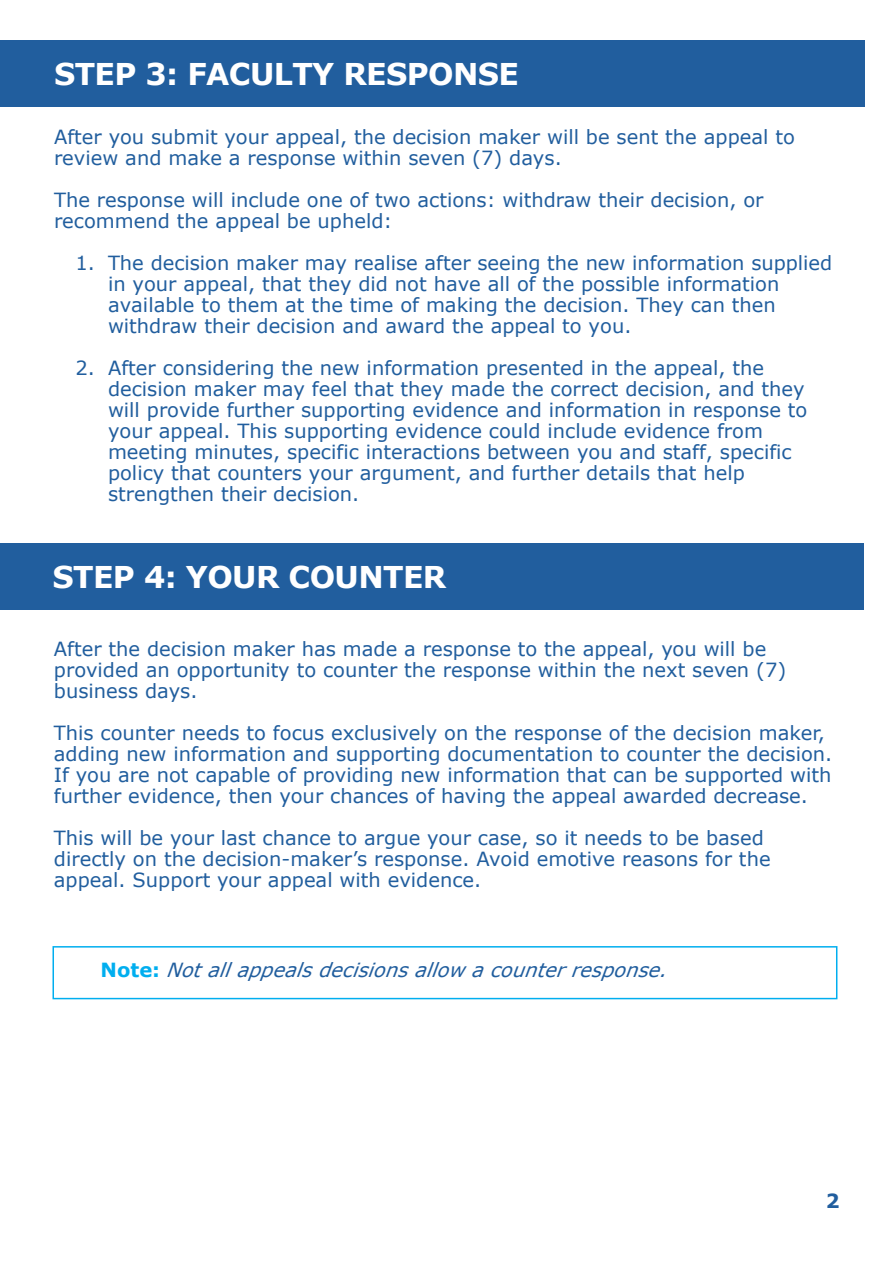
<style>
.page{position:relative;width:893px;height:1263px;background:#fff}
.page>*{position:absolute;margin:0;border:0;box-sizing:border-box;transform-origin:0 0}
.t1{font:700 30px "Verdana";letter-spacing:-.02em;color:#fff}
.t2{font:19.5px/21px "Verdana";color:#215e9e}
.t3{font:italic 19.5px "Verdana";color:#215e9e}
.t4{font:700 19.5px "Verdana";color:#215e9e}
.s1{font-weight:700;font-style:normal;color:#00aeef}
</style>
<div class="page">
<div style="left:0;top:543px;width:863px;height:67px;background:#215e9e"></div>
<div style="left:0;top:40px;width:865px;height:66px;background:#215e9e"></div>
<div style="left:52px;top:946px;width:785px;height:53px;border:2px solid #00aeef"></div>
<h1 class="t1" style="left:54px;top:53px;width:467px">STEP 3: FACULTY RESPONSE</h1>
<p class="t2" style="left:54px;top:126px;width:742px">After you submit your appeal, the decision maker will be sent the appeal to review and make a response within seven (7) days.</p>
<p class="t2" style="left:54px;top:189px;width:711px">The response will include one of two actions: withdraw their decision, or recommend the appeal be upheld:</p>
<p class="t2" style="left:108px;top:252px;width:726px;text-indent:-33px">1. The decision maker may realise after seeing the new information supplied in your appeal, that they did not have all of the possible information available to them at the time of making the decision. They can then withdraw their decision and award the appeal to you.</p>
<p class="t2" style="left:108px;top:357px;width:701px;text-indent:-33px">2. After considering the new information presented in the appeal, the decision maker may feel that they made the correct decision, and they will provide further supporting evidence and information in response to your appeal. This supporting evidence could include evidence from meeting minutes, specific interactions between you and staff, specific policy that counters your argument, and further details that help strengthen their decision.</p>
<h1 class="t1" style="left:52px;top:556px;width:395px">STEP 4: YOUR COUNTER</h1>
<p class="t2" style="left:54px;top:638px;width:734px">After the decision maker has made a response to the appeal, you will be provided an opportunity to counter the response within the next seven (7) business days.</p>
<p class="t2" style="left:54px;top:722px;width:780px">This counter needs to focus exclusively on the response of the decision maker, adding new information and supporting documentation to counter the decision.<br>If you are not capable of providing new information that can be supported with further evidence, then your chances of having the appeal awarded decrease.</p>
<p class="t2" style="left:54px;top:827px;width:718px">This will be your last chance to argue your case, so it needs to be based directly on the decision-maker’s response. Avoid emotive reasons for the appeal. Support your appeal with evidence.</p>
<p class="t3" style="left:101px;top:957px;width:571px"><span class="s1">N o t e :</span> Not all appeals decisions allow a counter response.</p>
<p class="t4" style="left:826px;top:1187px;width:15px">2</p>
</div>
